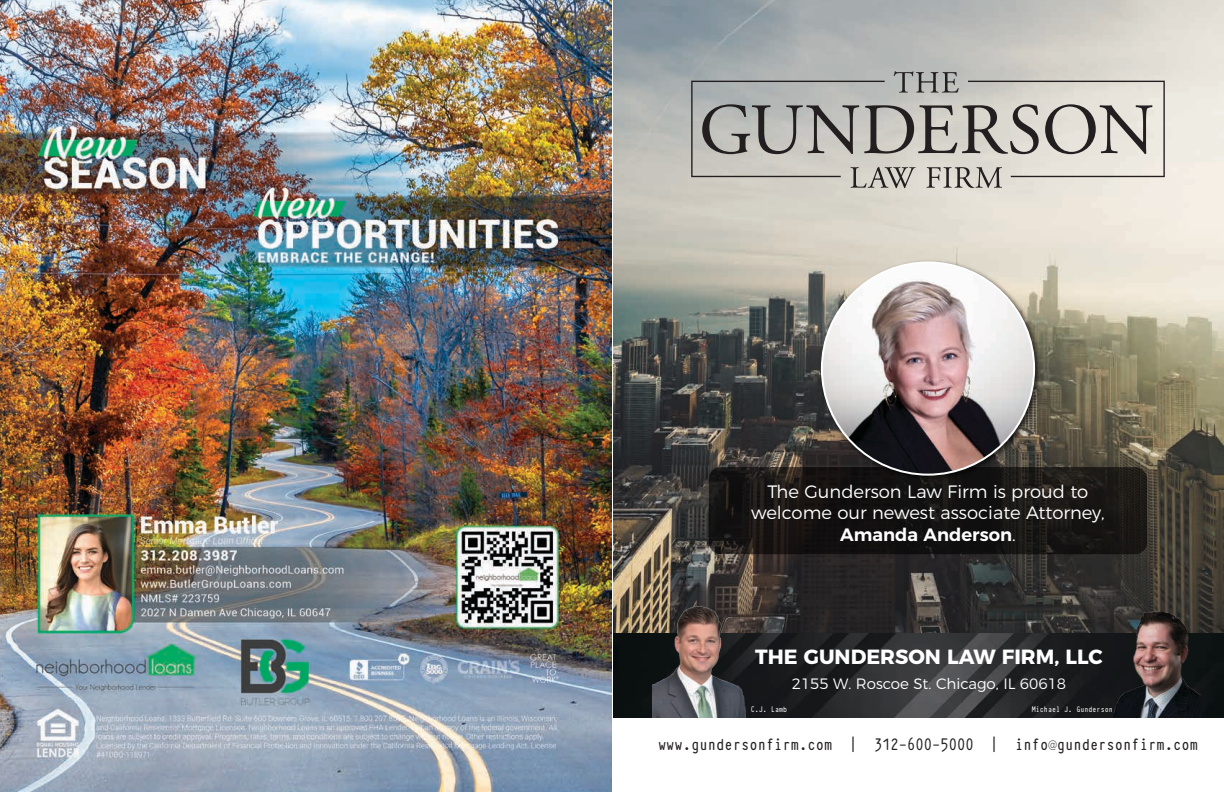
<style>
.page{position:relative;width:1224px;height:792px;background:#fff}
.page>*{position:absolute;margin:0;border:0;box-sizing:border-box;transform-origin:0 0}
.t1{font:700 20.5px "Montserrat";color:#fff}
.t2{font:18.5px "Typewriter Condensed Demi";color:#231f20}
.t3{font:300 18px/21.5px "Montserrat";color:#fff;text-align:center}
.t4{font:300 15px "Montserrat";color:#fff}
.t5{font:9px "Typewriter Condensed Demi";color:#fff}
.s1{font-weight:600}
</style>
<div class="page">
<img style="left:613px;top:0;width:611px;height:718px">
<svg style="left:691px;top:71px;width:474px;height:117px;background:#b7b5b0"></svg>
<img style="left:652px;top:607px;width:95px;height:111px">
<img style="left:1113px;top:611px;width:87px;height:107px">
<svg style="left:709px;top:467px;width:438px;height:87px;background:#1a1715"></svg>
<img style="left:813px;top:223px;width:243px;height:358px">
<img style="left:822px;top:262px;width:212px;height:213px;border-radius:106px">
<img style="left:0;top:0;width:612px;height:792px">
<p class="t3" style="left:751px;top:479px;width:355px">The Gunderson Law Firm is proud to welcome our newest associate Attorney,<br><span class="s1">Amanda Anderson</span>.</p>
<p class="t1" style="left:755px;top:640px;width:349px">THE GUNDERSON LAW FIRM, LLC</p>
<p class="t5" style="left:751px;top:703px;width:38px">C.J. Lamb</p>
<p class="t5" style="left:1032px;top:703px;width:82px">Michael J. Gunderson</p>
<p class="t4" style="left:792px;top:672px;width:276px">2155 W. Roscoe St. Chicago, IL 60618</p>
<p class="t2" style="left:658px;top:731px;width:542px">www.gundersonfirm.com | 312-600-5000 | info@gundersonfirm.com</p>
</div>
